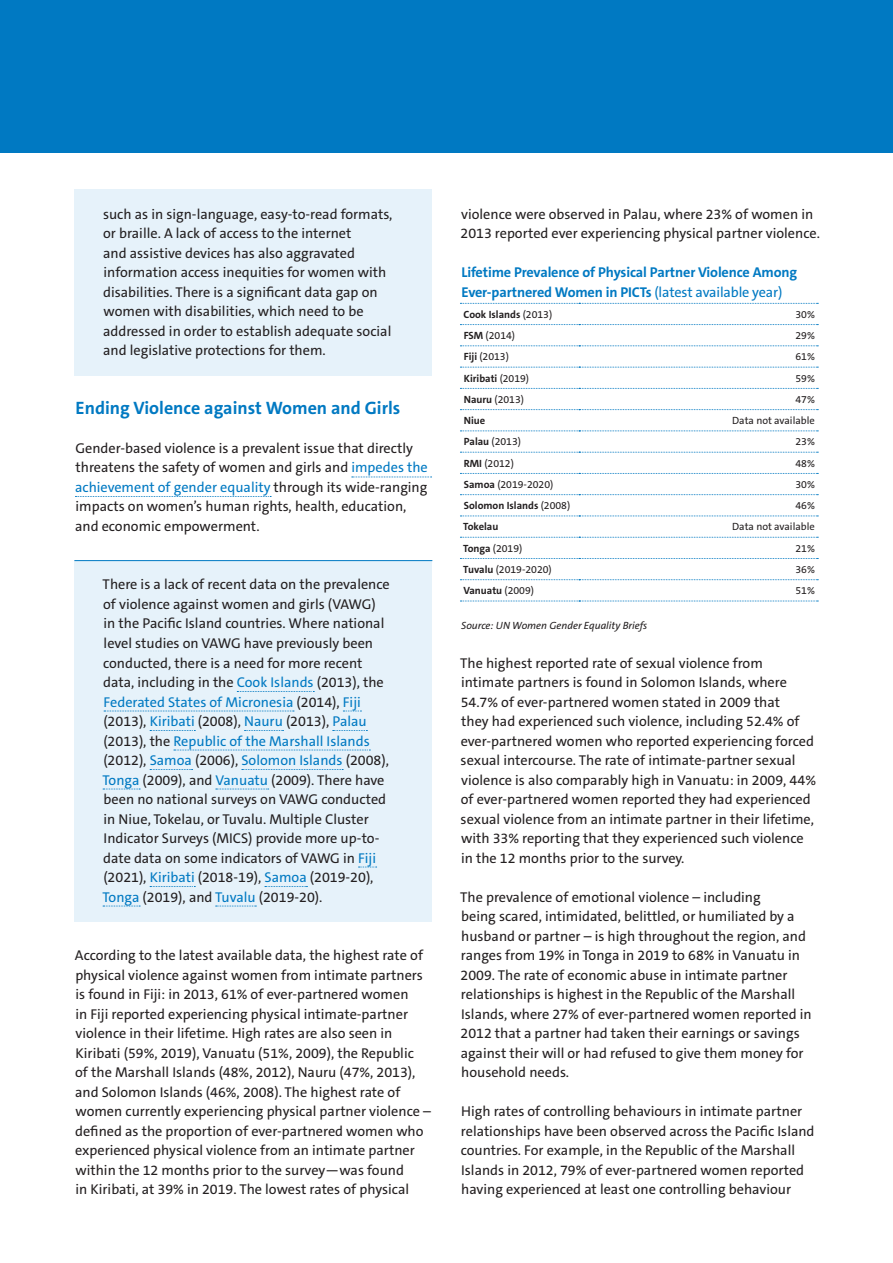
<style>
.page{position:relative;width:893px;height:1263px;background:#fff}
.page>*{position:absolute;margin:0;border:0;box-sizing:border-box;transform-origin:0 0}
.Main_-_heading_2{font:700 18px "The Sans C5";color:#0079c2}
.Main_-_body_text{font:14.25px/19.5px "The Sans C5";color:#231f20}
.Main_-_body_text_-_p{font:14.25px/19.5px "The Sans C5";color:#231f20}
.Infographics_-_headi{font:700 14.25px/19.5px "The Sans C5";letter-spacing:-.01em;color:#0079c2}
.Table_-_heading{font:10.5px "The Sans C5";color:#231f20}
.Table_-_heading-2{font:700 10.5px "The Sans C5";color:#231f20}
.Table_-_body_text{font:10.5px "The Sans C5";color:#231f20}
.Main_-_body_text_-_s{font:italic 10.5px "The Sans C5";color:#231f20}
.s1{color:#0079c2}
.s2{font-weight:400}
.s3{font-weight:700}
</style>
<div class="page">
<div style="left:0;top:0;width:893px;height:153px;background:#0079c2"></div>
<div style="left:74px;top:189px;width:358px;height:186px;background:#e6f2fa"></div>
<svg style="left:352px;top:477px;width:80px;height:1px"></svg>
<svg style="left:75px;top:496px;width:196px;height:1px"></svg>
<div style="left:74px;top:560px;width:358px;height:361px;background:#e6f2fa"></div>
<hr style="left:74px;top:560px;width:358px;height:1px;background:#0079c2">
<svg style="left:237px;top:691px;width:77px;height:1px"></svg>
<svg style="left:104px;top:711px;width:190px;height:1px"></svg>
<svg style="left:343px;top:711px;width:18px;height:1px"></svg>
<svg style="left:150px;top:730px;width:45px;height:1px"></svg>
<svg style="left:245px;top:730px;width:39px;height:1px"></svg>
<svg style="left:333px;top:730px;width:34px;height:1px"></svg>
<svg style="left:174px;top:750px;width:196px;height:1px"></svg>
<svg style="left:150px;top:769px;width:43px;height:1px"></svg>
<svg style="left:242px;top:769px;width:101px;height:1px"></svg>
<svg style="left:103px;top:789px;width:37px;height:1px"></svg>
<svg style="left:216px;top:789px;width:53px;height:1px"></svg>
<svg style="left:358px;top:867px;width:19px;height:1px"></svg>
<svg style="left:150px;top:886px;width:45px;height:1px"></svg>
<svg style="left:265px;top:886px;width:42px;height:1px"></svg>
<svg style="left:103px;top:906px;width:37px;height:1px"></svg>
<svg style="left:216px;top:906px;width:40px;height:1px"></svg>
<svg style="left:460px;top:303px;width:358px;height:1px"></svg>
<svg style="left:460px;top:324px;width:358px;height:1px"></svg>
<svg style="left:460px;top:345px;width:358px;height:1px"></svg>
<svg style="left:460px;top:367px;width:358px;height:1px"></svg>
<svg style="left:460px;top:388px;width:358px;height:1px"></svg>
<svg style="left:460px;top:409px;width:358px;height:1px"></svg>
<svg style="left:460px;top:430px;width:358px;height:1px"></svg>
<svg style="left:460px;top:452px;width:358px;height:1px"></svg>
<svg style="left:460px;top:473px;width:358px;height:1px"></svg>
<svg style="left:460px;top:494px;width:358px;height:1px"></svg>
<svg style="left:460px;top:516px;width:358px;height:1px"></svg>
<svg style="left:460px;top:537px;width:358px;height:1px"></svg>
<svg style="left:460px;top:558px;width:358px;height:1px"></svg>
<svg style="left:460px;top:579px;width:358px;height:1px"></svg>
<svg style="left:460px;top:601px;width:358px;height:1px"></svg>
<p class="Main_-_body_text_-_p" style="left:103px;top:204px;width:291px">such as in sign-language, easy-to-read formats, or braille. A lack of access to the internet<br>and assistive devices has also aggravated information access inequities for women with disabilities. There is a significant data gap on women with disabilities, which need to be addressed in order to establish adequate social and legislative protections for them.</p>
<p class="Main_-_heading_2" style="left:76px;top:396px;width:326px">Ending Violence against Women and Girls</p>
<p class="Main_-_body_text" style="left:75px;top:438px;width:354px">Gender-based violence is a prevalent issue that directly threatens the safety of women and girls and <span class="s1">impedes the achievement of gender equality</span> through its wide-ranging impacts on women’s human rights, health, education, and economic empowerment.</p>
<p class="Main_-_body_text_-_p" style="left:103px;top:575px;width:289px">There is a lack of recent data on the prevalence of violence against women and girls (VAWG) in the Pacific Island countries. Where national level studies on VAWG have previously been conducted, there is a need for more recent data, including in the <span class="s1">Cook Islands</span> (2013), the <span class="s1">Federated States of Micronesia</span> (2014), <span class="s1">Fiji </span>(2013), <span class="s1">Kiribati</span> (2008), <span class="s1">Nauru</span> (2013), <span class="s1">Palau </span>(2013), the <span class="s1">Republic of the Marshall Islands </span>(2012), <span class="s1">Samoa</span> (2006), <span class="s1">Solomon Islands</span> (2008), <span class="s1">Tonga</span> (2009), and <span class="s1">Vanuatu</span> (2009). There have been no national surveys on VAWG conducted in Niue, Tokelau, or Tuvalu. Multiple Cluster Indicator Surveys (MICS) provide more up-to&shy;date data on some indicators of VAWG in <span class="s1">Fiji </span>(2021), <span class="s1">Kiribati</span> (2018-19), <span class="s1">Samoa</span> (2019-20), <span class="s1">Tonga</span> (2019), and <span class="s1">Tuvalu</span> (2019-20).</p>
<p class="Main_-_body_text" style="left:75px;top:945px;width:357px">According to the latest available data, the highest rate of physical violence against women from intimate partners is found in Fiji: in 2013, 61% of ever-partnered women<br>in Fiji reported experiencing physical intimate-partner violence in their lifetime. High rates are also seen in Kiribati (59%, 2019), Vanuatu (51%, 2009), the Republic<br>of the Marshall Islands (48%, 2012), Nauru (47%, 2013), and Solomon Islands (46%, 2008). The highest rate of women currently experiencing physical partner violence – defined as the proportion of ever-partnered women who experienced physical violence from an intimate partner within the 12 months prior to the survey—was found<br>in Kiribati, at 39% in 2019. The lowest rates of physical</p>
<p class="Main_-_body_text" style="left:460px;top:204px;width:361px">violence were observed in Palau, where 23% of women in<br>2013 reported ever experiencing physical partner violence.</p>
<p class="Infographics_-_headi" style="left:461px;top:263px;width:337px">Lifetime Prevalence of Physical Partner Violence Among<br>Ever-partnered Women in PICTs <span class="s2">(latest available year)</span></p>
<p class="Table_-_heading-2" style="left:464px;top:308px;width:90px">Cook Islands <span class="s2">(2013)</span></p>
<p class="Table_-_body_text" style="left:795px;top:308px;width:21px">30%</p>
<p class="Table_-_heading" style="left:464px;top:329px;width:53px"><span class="s3">FSM</span> (2014)</p>
<p class="Table_-_body_text" style="left:795px;top:329px;width:21px">29%</p>
<p class="Table_-_heading" style="left:464px;top:350px;width:47px"><span class="s3">Fiji</span> (2013)</p>
<p class="Table_-_body_text" style="left:795px;top:350px;width:21px">61%</p>
<p class="Table_-_heading-2" style="left:464px;top:371px;width:67px">Kiribati <span class="s2">(2019)</span></p>
<p class="Table_-_body_text" style="left:795px;top:371px;width:21px">59%</p>
<p class="Table_-_heading" style="left:464px;top:393px;width:62px"><span class="s3">Nauru</span> (2013)</p>
<p class="Table_-_body_text" style="left:795px;top:393px;width:21px">47%</p>
<p class="Table_-_heading-2" style="left:464px;top:414px;width:23px">Niue</p>
<p class="Table_-_body_text" style="left:732px;top:414px;width:84px">Data not available</p>
<p class="Table_-_heading" style="left:464px;top:435px;width:59px"><span class="s3">Palau</span> (2013)</p>
<p class="Table_-_body_text" style="left:795px;top:435px;width:21px">23%</p>
<p class="Table_-_heading" style="left:464px;top:456px;width:52px"><span class="s3">RMI</span> (2012)</p>
<p class="Table_-_body_text" style="left:795px;top:456px;width:21px">48%</p>
<p class="Table_-_heading" style="left:464px;top:478px;width:91px"><span class="s3">Samoa</span> (2019-2020)</p>
<p class="Table_-_body_text" style="left:795px;top:478px;width:21px">30%</p>
<p class="Table_-_heading-2" style="left:464px;top:499px;width:108px">Solomon Islands <span class="s2">(2008)</span></p>
<p class="Table_-_body_text" style="left:795px;top:499px;width:21px">46%</p>
<p class="Table_-_heading-2" style="left:463px;top:520px;width:37px">Tokelau</p>
<p class="Table_-_body_text" style="left:732px;top:520px;width:84px">Data not available</p>
<p class="Table_-_heading" style="left:463px;top:541px;width:61px"><span class="s3">Tonga</span> (2019)</p>
<p class="Table_-_body_text" style="left:795px;top:541px;width:21px">21%</p>
<p class="Table_-_heading" style="left:463px;top:563px;width:90px"><span class="s3">Tuvalu</span> (2019-2020)</p>
<p class="Table_-_body_text" style="left:795px;top:563px;width:21px">36%</p>
<p class="Table_-_heading-2" style="left:463px;top:584px;width:72px">Vanuatu <span class="s2">(2009)</span></p>
<p class="Table_-_body_text" style="left:795px;top:584px;width:21px">51%</p>
<p class="Main_-_body_text_-_s" style="left:461px;top:618px;width:188px">Source: UN Women Gender Equality Briefs</p>
<p class="Main_-_body_text" style="left:460px;top:653px;width:357px">The highest reported rate of sexual violence from intimate partners is found in Solomon Islands, where 54.7% of ever-partnered women stated in 2009 that<br>they had experienced such violence, including 52.4% of ever-partnered women who reported experiencing forced sexual intercourse. The rate of intimate-partner sexual violence is also comparably high in Vanuatu: in 2009, 44% of ever-partnered women reported they had experienced sexual violence from an intimate partner in their lifetime, with 33% reporting that they experienced such violence in the 12 months prior to the survey.</p>
<p class="Main_-_body_text" style="left:460px;top:887px;width:353px">The prevalence of emotional violence – including<br>being scared, intimidated, belittled, or humiliated by a husband or partner – is high throughout the region, and ranges from 19% in Tonga in 2019 to 68% in Vanuatu in 2009. The rate of economic abuse in intimate partner relationships is highest in the Republic of the Marshall Islands, where 27% of ever-partnered women reported in 2012 that a partner had taken their earnings or savings against their will or had refused to give them money for household needs.</p>
<p class="Main_-_body_text" style="left:461px;top:1101px;width:355px">High rates of controlling behaviours in intimate partner relationships have been observed across the Pacific Island countries. For example, in the Republic of the Marshall Islands in 2012, 79% of ever-partnered women reported having experienced at least one controlling behaviour</p>
</div>
